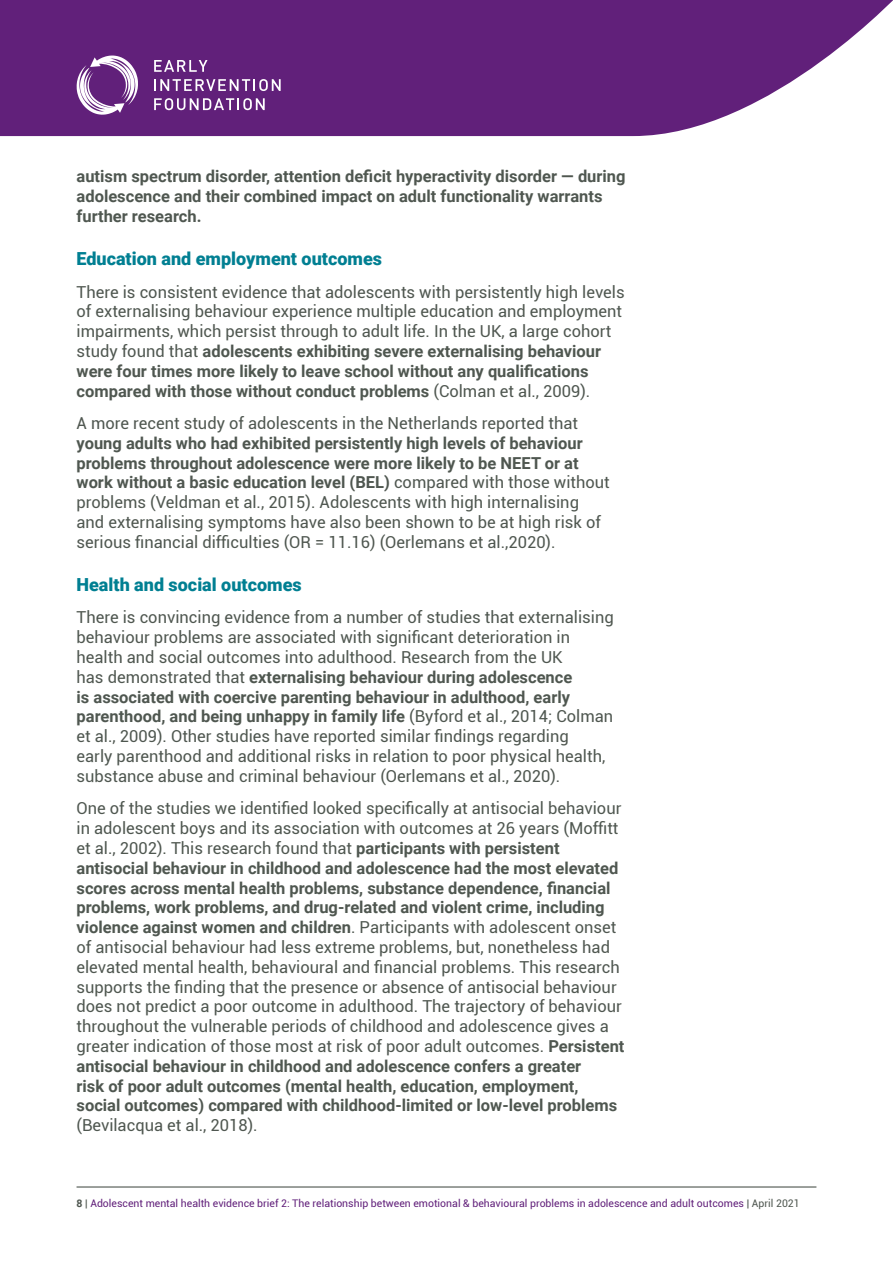
<style>
.page{position:relative;width:893px;height:1263px;background:#fff}
.page>*{position:absolute;margin:0;border:0;box-sizing:border-box;transform-origin:0 0}
.t1{font:900 18px "Roboto";color:#007f92}
.t2{font:16.5px/19.8px "Roboto";color:#4f5750}
.t3{font:700 16.5px/19.8px "Roboto";color:#4f5750}
.t4{font:10.5px "Roboto";color:#61207a}
.s1{font-weight:700}
.s2{font-weight:700;color:#4f5750}
.s3{color:#4f5750}
</style>
<div class="page">
<hr style="left:77px;top:1186px;width:739px;height:1px;background:#4f5750">
<svg style="left:0;top:0;width:893px;height:136px;background:#723888"></svg>
<svg style="left:77px;top:56px;width:61px;height:59px"></svg>
<svg style="left:154px;top:60px;width:54px;height:12px"></svg>
<svg style="left:154px;top:79px;width:127px;height:12px"></svg>
<svg style="left:154px;top:98px;width:111px;height:12px"></svg>
<p class="t3" style="left:77px;top:166px;width:551px">autism spectrum disorder, attention deficit hyperactivity disorder — during adolescence and their combined impact on adult functionality warrants further research.</p>
<p class="t1" style="left:77px;top:246px;width:307px">Education and employment outcomes</p>
<p class="t2" style="left:77px;top:281px;width:550px">There is consistent evidence that adolescents with persistently high levels of externalising behaviour experience multiple education and employment impairments, which persist through to adult life. In the UK, a large cohort study found that <span class="s1">adolescents exhibiting severe externalising behaviour were four times more likely to leave school without any qualifications compared with those without conduct problems</span> (Colman et al., 2009).</p>
<p class="t2" style="left:77px;top:413px;width:503px">A more recent study of adolescents in the Netherlands reported that</p>
<p class="t2" style="left:77px;top:432px;width:535px"><span class="s1">young adults who had exhibited persistently high levels of behaviour problems throughout adolescence were more likely to be NEET or at work without a basic education level (BEL)</span> compared with those without problems (Veldman et al., 2015). Adolescents with high internalising and externalising symptoms have also been shown to be at high risk of serious financial difficulties (OR = 11.16) (Oerlemans et al.,2020).</p>
<p class="t1" style="left:77px;top:572px;width:227px">Health and social outcomes</p>
<p class="t2" style="left:77px;top:607px;width:539px">There is convincing evidence from a number of studies that externalising behaviour problems are associated with significant deterioration in health and social outcomes into adulthood. Research from the UK<br>has demonstrated that <span class="s1">externalising behaviour during adolescence<br>is associated with coercive parenting behaviour in adulthood, early parenthood, and being unhappy in family life</span> (Byford et al., 2014; Colman et al., 2009). Other studies have reported similar findings regarding<br>early parenthood and additional risks in relation to poor physical health, substance abuse and criminal behaviour (Oerlemans et al., 2020).</p>
<p class="t2" style="left:77px;top:798px;width:549px">One of the studies we identified looked specifically at antisocial behaviour in adolescent boys and its association with outcomes at 26 years (Moffitt et al., 2002). This research found that <span class="s1">participants with persistent antisocial behaviour in childhood and adolescence had the most elevated scores across mental health problems, substance dependence, financial problems, work problems, and drug-related and violent crime, including violence against women and children</span>. Participants with adolescent onset of antisocial behaviour had less extreme problems, but, nonetheless had elevated mental health, behavioural and financial problems. This research supports the finding that the presence or absence of antisocial behaviour does not predict a poor outcome in adulthood. The trajectory of behaviour throughout the vulnerable periods of childhood and adolescence gives a greater indication of those most at risk of poor adult outcomes. <span class="s1">Persistent antisocial behaviour in childhood and adolescence confers a greater<br>risk of poor adult outcomes (mental health, education, employment, social outcomes) compared with childhood-limited or low-level problems</span></p>
<p class="t2" style="left:77px;top:1115px;width:183px">(Bevilacqua et al., 2018).</p>
<p class="t4" style="left:77px;top:1196px;width:725px"><span class="s2">8</span> <span class="s3">|</span> Adolescent mental health evidence brief 2: The relationship between emotional &amp; behavioural problems in adolescence and adult outcomes <span class="s3">| April 2021</span></p>
</div>
